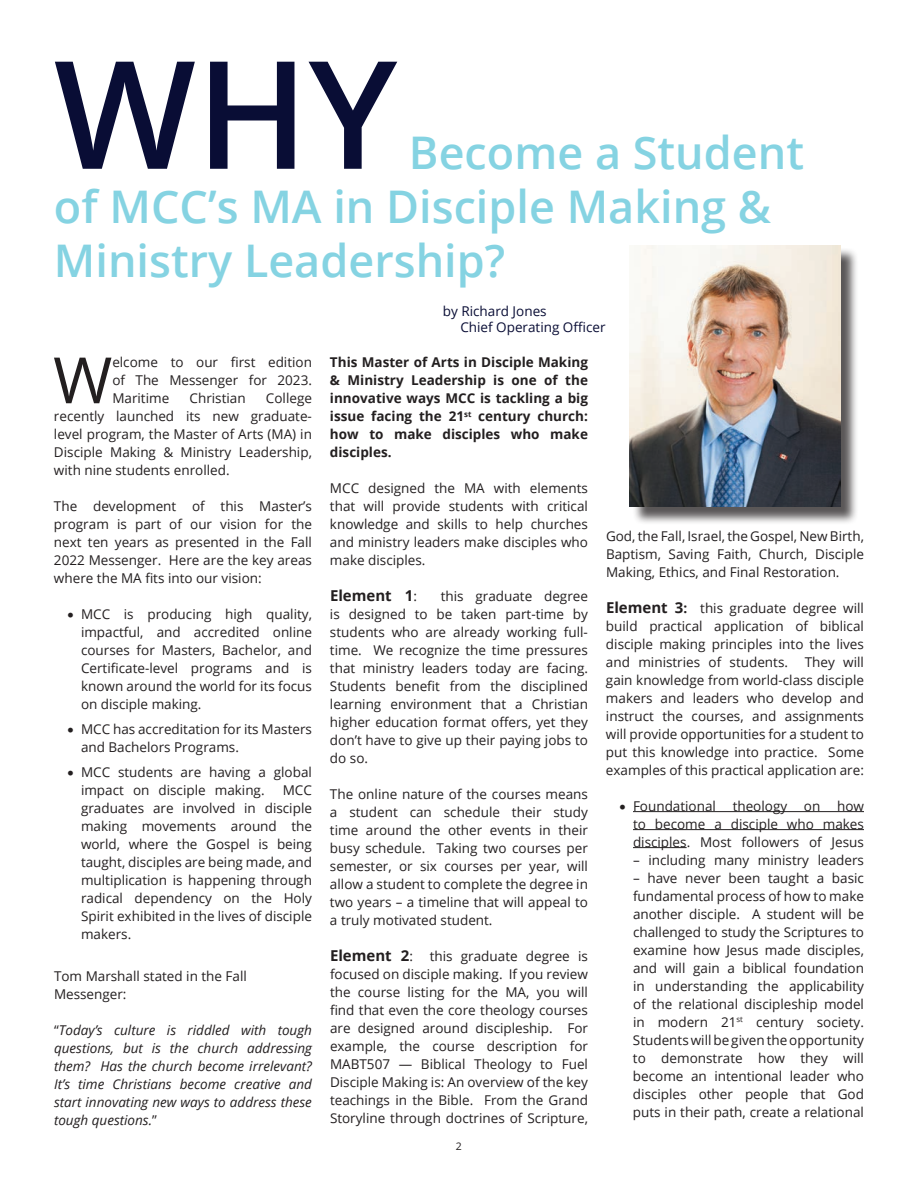
<style>
.page{position:relative;width:918px;height:1188px;background:#fff}
.page>*{position:absolute;margin:0;border:0;box-sizing:border-box;transform-origin:0 0}
.t1{font:600 150px "Open Sans";color:#090d35}
.t2{font:63.9px "Open Sans";color:#231f20}
.t3{font:600 45px/54px "Open Sans";color:#85d3e2}
.t4{font:700 15px "Open Sans";color:#231f20}
.t5{font:13.5px/18px "Open Sans";color:#231f20;text-align:justify}
.t6{font:italic 13.5px/18px "Open Sans";color:#231f20;text-align:justify}
.t7{font:700 13.5px/18px "Open Sans";color:#231f20;text-align:justify}
.t8{font:13.5px/16.2px "Open Sans";color:#090d35}
.t9{font:10.5px "Open Sans";color:#231f20}
.s1{font-style:normal}
.s2{font-weight:400;font-size:13.5px}
.s3{font-weight:700;font-size:15px}
.s4{font-weight:700}
</style>
<div class="page">
<hr style="left:633px;top:811px;width:231px;height:1px;background:#231f20">
<hr style="left:633px;top:829px;width:231px;height:1px;background:#231f20">
<hr style="left:633px;top:847px;width:54px;height:1px;background:#231f20">
<div style="left:632px;top:247px;width:227px;height:279px;background:#231f20;opacity:.75"></div>
<img style="left:630px;top:245px;width:210px;height:262px">
<h1 class="t1" style="left:54px;top:11px;width:345px">WHY</h1>
<h3 class="t3" style="left:54px;top:125px;width:752px;text-indent:355px">Become a Student of MCC’s MA in Disciple Making &amp;<br>Ministry Leadership?</h3>
<h2 class="t2" style="left:53px;top:336px;width:61px">W</h2>
<p class="t5" style="left:112px;top:353px;width:201px">elcome to our first edition of The Messenger for 2023.<br>Maritime</p>
<p class="t5" style="left:54px;top:389px;width:260px;text-indent:212px">College recently launched its new graduate&shy;level program, the Master of Arts (MA) in Disciple Making &amp; Ministry Leadership, with nine students enrolled.</p>
<p class="t5" style="left:54px;top:497px;width:260px">The development of this Master’s program is part of our vision for the next ten years as presented in the Fall 2022 Messenger. Here are the key areas where the MA fits into our vision:</p>
<p class="t5" style="left:81px;top:605px;width:233px;text-indent:-14px">• MCC is producing high quality, impactful, and accredited online courses for Masters, Bachelor, and Certificate-level programs and is known around the world for its focus on disciple making.</p>
<p class="t5" style="left:81px;top:720px;width:232px;text-indent:-14px">• MCC has accreditation for its Masters and Bachelors Programs.</p>
<p class="t5" style="left:81px;top:763px;width:233px;text-indent:-14px">• MCC students are having a global impact on disciple making.</p>
<p class="t5" style="left:190px;top:389px;width:58px">Christian</p>
<p class="t5" style="left:81px;top:781px;width:233px;text-indent:202px">MCC graduates are involved in disciple making movements around the world, where the Gospel is being taught, disciples are being made, and multiplication is happening through radical dependency on the Holy Spirit exhibited in the lives of disciple makers.</p>
<p class="t5" style="left:54px;top:967px;width:194px">Tom Marshall stated in the Fall<br>Messenger:</p>
<p class="t6" style="left:54px;top:1021px;width:259px"><span class="s1">“</span>Today’s culture is riddled with tough questions, but is the church addressing them? Has the church become irrelevant?<br>It’s time Christians become creative and start innovating new ways to address these tough questions.<span class="s1">”</span></p>
<p class="t8" style="left:460px;top:303px;width:147px;text-indent:-18px">by Richard Jones<br>Chief Operating Officer</p>
<p class="t7" style="left:330px;top:353px;width:260px">This Master of Arts in Disciple Making &amp; Ministry Leadership is one of the innovative ways MCC is tackling a big issue facing the 21<sup>st</sup> century church: how to make disciples who make disciples.</p>
<p class="t5" style="left:330px;top:479px;width:260px">MCC designed the MA with elements that will provide students with critical knowledge and skills to help churches and ministry leaders make disciples who make disciples.</p>
<p class="t4" style="left:330px;top:585px;width:89px">Element 1<span class="s2">:</span></p>
<p class="t5" style="left:330px;top:587px;width:260px;text-indent:111px">this graduate degree is designed to be taken part-time by students who are already working full&shy;time. We recognize the time pressures that ministry leaders today are facing.<br>Students benefit from the disciplined learning environment that a Christian higher education format offers, yet they don’t have to give up their paying jobs to do so.</p>
<p class="t5" style="left:330px;top:785px;width:260px">The online nature of the courses means a student can schedule their study time around the other events in their busy schedule. Taking two courses per semester, or six courses per year, will allow a student to complete the degree in two years – a timeline that will appeal to a truly motivated student.</p>
<p class="t5" style="left:330px;top:947px;width:260px"><span class="s3">Element 2</span>: this graduate degree is focused on disciple making. If you review the course listing for the MA, you will find that even the core theology courses are designed around discipleship. For example, the course description for MABT507 — Biblical Theology to Fuel Disciple Making is: An overview of the key teachings in the Bible. From the Grand Storyline through doctrines of Scripture,</p>
<p class="t9" style="left:456px;top:1139px;width:8px">2</p>
<p class="t5" style="left:606px;top:526px;width:260px">God, the Fall, Israel, the Gospel, New Birth, Baptism, Saving Faith, Church, Disciple Making, Ethics, and Final Restoration.</p>
<p class="t5" style="left:606px;top:598px;width:260px"><span class="s3">Element 3</span><span class="s4">:</span> this graduate degree will build practical application of biblical disciple making principles into the lives and ministries of students. They will gain knowledge from world-class disciple makers and leaders who develop and instruct the courses, and assignments will provide opportunities for a student to put this knowledge into practice. Some examples of this practical application are:</p>
<p class="t5" style="left:633px;top:796px;width:233px;text-indent:-14px">• Foundational theology on how to become a disciple who makes disciples. Most followers of Jesus</p>
<p class="t5" style="left:633px;top:850px;width:232px">– including many ministry leaders</p>
<p class="t5" style="left:633px;top:868px;width:233px">– have never been taught a basic fundamental process of how to make another disciple. A student will be challenged to study the Scriptures to examine how Jesus made disciples, and will gain a biblical foundation in understanding the applicability of the relational discipleship model in modern 21<sup>st</sup> century society.<br>Students will be given the opportunity to demonstrate how they will become an intentional leader who disciples other people that God puts in their path, create a relational</p>
</div>
